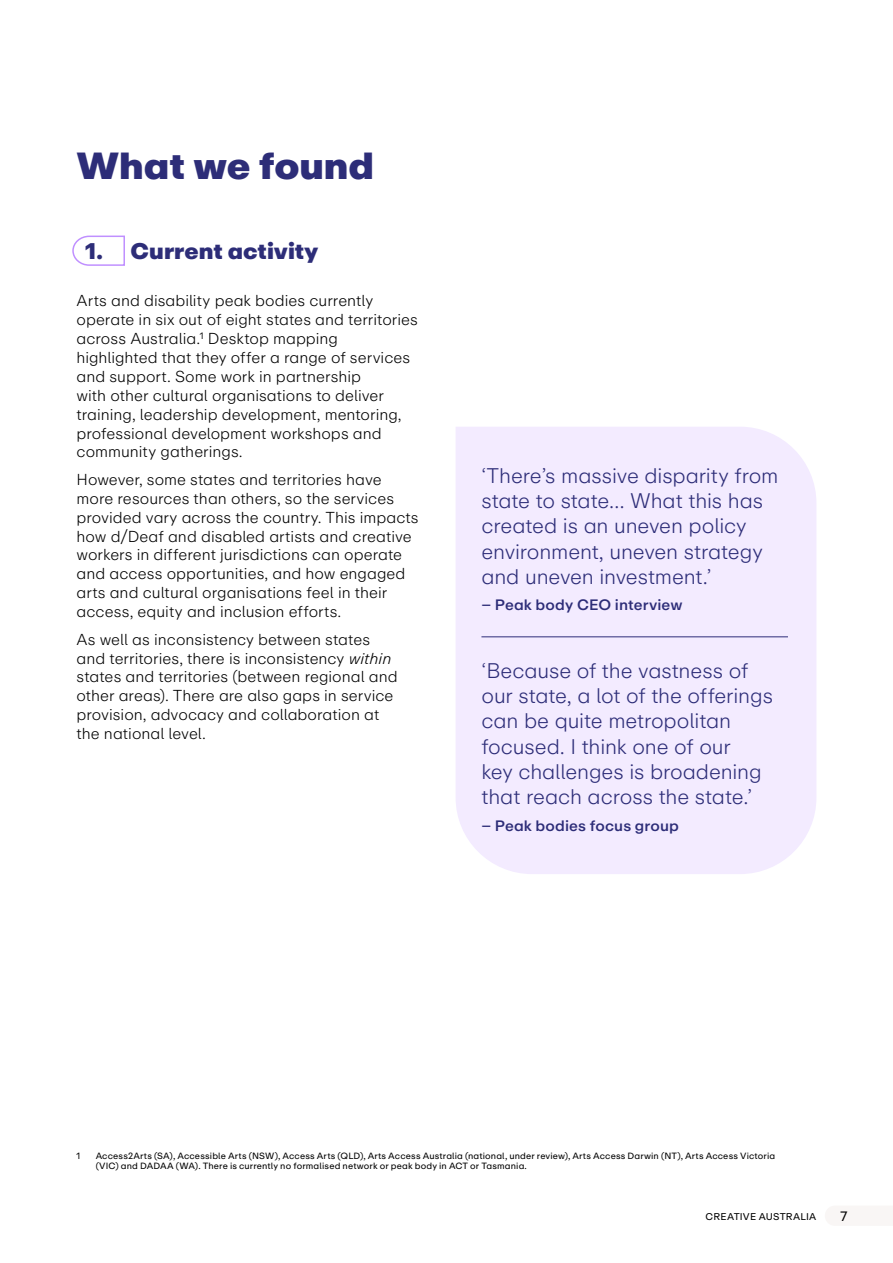
<style>
.page{position:relative;width:893px;height:1263px;background:#fff}
.page>*{position:absolute;margin:0;border:0;box-sizing:border-box;transform-origin:0 0}
.Heading_1__TOC_Running_Heading{font:900 37.5px "ABC Repro";color:#2d2d78}
.Heading_2___TOC{font:900 22.5px "ABC Repro";color:#2d2d78}
.Pull_Quote{font:300 21px/25.2px "ABC Repro";letter-spacing:-.005em;color:#2d2d78}
.Body_Text{font:300 15.75px/18.9px "ABC Repro";color:#000}
.Pull_Quote___Author_SA{font:500 15px "ABC Repro";letter-spacing:.005em;color:#2d2d78}
.t1{font:13.5px "ABC Repro";color:#000}
.t2{font:9.75px "ABC Repro";letter-spacing:.02em;color:#000}
.Body_Footnote{font:9px/10.8px "ABC Repro";letter-spacing:.015em;color:#000}
.s1{font-style:italic}
</style>
<div class="page">
<div style="left:456px;top:427px;width:360px;height:447px;background:#f3ebff"></div>
<hr style="left:481px;top:637px;width:307px;height:1px;background:#2d2d78">
<svg style="left:72px;top:235px;width:53px;height:31px"></svg>
<h1 class="Heading_1__TOC_Running_Heading" style="left:77px;top:140px;width:299px">What we found</h1>
<h2 class="Heading_2___TOC" style="left:85px;top:236px;width:235px">1. Current activity</h2>
<p class="Body_Text" style="left:77px;top:291px;width:343px">Arts and disability peak bodies currently operate in six out of eight states and territories across Australia.<sup>1</sup> Desktop mapping highlighted that they offer a range of services and support. Some work in partnership<br>with other cultural organisations to deliver training, leadership development, mentoring, professional development workshops and community gatherings.</p>
<p class="Body_Text" style="left:77px;top:470px;width:344px">However, some states and territories have more resources than others, so the services provided vary across the country. This impacts how d/Deaf and disabled artists and creative workers in different jurisdictions can operate and access opportunities, and how engaged arts and cultural organisations feel in their access, equity and inclusion efforts.</p>
<p class="Body_Text" style="left:77px;top:630px;width:323px">As well as inconsistency between states and territories, there is inconsistency <span class="s1">within </span>states and territories (between regional and other areas). There are also gaps in service provision, advocacy and collaboration at the national level.</p>
<p class="Pull_Quote" style="left:481px;top:463px;width:299px">‘There’s massive disparity from state to state… What this has created is an uneven policy environment, uneven strategy and uneven investment.’</p>
<p class="Pull_Quote___Author_SA" style="left:481px;top:595px;width:203px">– Peak body CEO interview</p>
<p class="Pull_Quote" style="left:481px;top:658px;width:293px">‘Because of the vastness of our state, a lot of the offerings can be quite metropolitan focused. I think one of our<br>key challenges is broadening that reach across the state.’</p>
<p class="Pull_Quote___Author_SA" style="left:481px;top:815px;width:199px">– Peak bodies focus group</p>
<p class="Body_Footnote" style="left:77px;top:1150px;width:5px">1</p>
<p class="Body_Footnote" style="left:96px;top:1150px;width:681px">Access2Arts (SA), Accessible Arts (NSW), Access Arts (QLD), Arts Access Australia (national, under review), Arts Access Darwin (NT), Arts Access Victoria (VIC) and DADAA (WA). There is currently no formalised network or peak body in ACT or Tasmania.</p>
<p class="t2" style="left:706px;top:1210px;width:112px">CREATIVE AUSTRALIA</p>
<p class="t1" style="left:840px;top:1207px;width:9px">7</p>
</div>
